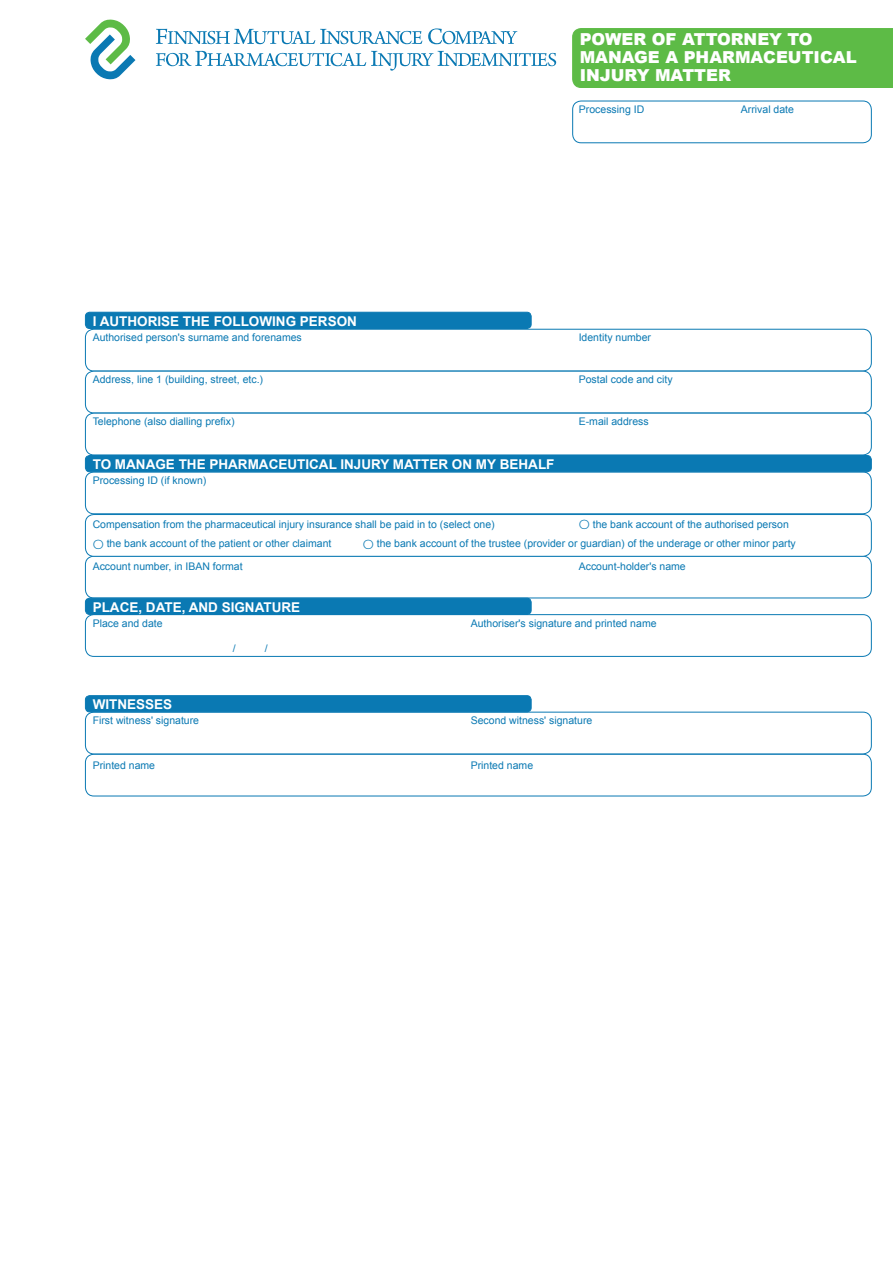
<style>
.page{position:relative;width:893px;height:1263px;background:#fff}
.page>*{position:absolute;margin:0;border:0;box-sizing:border-box;transform-origin:0 0}
.t1{font:900 16.5px/18px "Arial";color:#fff}
.t2{font:700 13.5px "Arial";color:#fff}
.t3{font:10.5px "Arial";color:#0a79b3}
.s1{font-family:"Gill Sans";font-weight:300;font-size:13.5px}
</style>
<div class="page">
<div style="left:85px;top:754px;width:787px;height:42px;border:1px solid #0a79b3;border-radius:9px"></div>
<div style="left:85px;top:556px;width:787px;height:42px;border:1px solid #0a79b3;border-radius:9px"></div>
<div style="left:572px;top:28px;width:321px;height:60px;background:#5dbb46"></div>
<div style="left:85px;top:329px;width:787px;height:42px;border:1px solid #0a79b3;border-radius:9px"></div>
<div style="left:85px;top:312px;width:446px;height:16px;background:#0a79b3;border-radius:4px"></div>
<div style="left:85px;top:312px;width:446px;height:17px;border:1px solid #0a79b3;border-radius:4px"></div>
<div style="left:572px;top:101px;width:300px;height:42px;border:1px solid #0a79b3;border-radius:9px"></div>
<div style="left:85px;top:472px;width:787px;height:42px;border:1px solid #0a79b3;border-radius:9px"></div>
<div style="left:85px;top:455px;width:786px;height:17px;background:#0a79b3;border-radius:4px"></div>
<div style="left:85px;top:455px;width:787px;height:17px;border:1px solid #0a79b3;border-radius:4px"></div>
<div style="left:85px;top:514px;width:787px;height:43px;border:1px solid #0a79b3;border-radius:9px"></div>
<div style="left:85px;top:371px;width:787px;height:42px;border:1px solid #0a79b3;border-radius:9px"></div>
<div style="left:85px;top:413px;width:787px;height:42px;border:1px solid #0a79b3;border-radius:9px"></div>
<div style="left:85px;top:614px;width:787px;height:43px;border:1px solid #0a79b3;border-radius:9px"></div>
<div style="left:85px;top:598px;width:446px;height:16px;background:#0a79b3;border-radius:4px"></div>
<div style="left:85px;top:598px;width:446px;height:17px;border:1px solid #0a79b3;border-radius:4px"></div>
<div style="left:85px;top:712px;width:787px;height:42px;border:1px solid #0a79b3;border-radius:9px"></div>
<div style="left:85px;top:696px;width:446px;height:16px;background:#0a79b3;border-radius:4px"></div>
<div style="left:85px;top:695px;width:446px;height:17px;border:1px solid #0a79b3;border-radius:4px"></div>
<svg style="left:156px;top:51px;width:400px;height:20px"></svg>
<svg style="left:156px;top:28px;width:361px;height:16px"></svg>
<svg style="left:85px;top:19px;width:50px;height:61px"></svg>
<h1 class="t1" style="left:580px;top:29px;width:278px">POWER OF ATTORNEY TO<br>MANAGE A PHARMACEUTICAL<br>INJURY MATTER</h1>
<p class="t3" style="left:579px;top:103px;width:67px">Processing ID</p>
<p class="t3" style="left:741px;top:103px;width:55px">Arrival date</p>
<p class="t2" style="left:93px;top:314px;width:266px">I AUTHORISE THE FOLLOWING PERSON</p>
<p class="t3" style="left:93px;top:331px;width:211px">Authorised person's surname and forenames</p>
<p class="t3" style="left:579px;top:331px;width:74px">Identity number</p>
<p class="t3" style="left:93px;top:373px;width:172px">Address, line 1 (building, street, etc.)</p>
<p class="t3" style="left:579px;top:373px;width:95px">Postal code and city</p>
<p class="t3" style="left:93px;top:415px;width:143px">Telephone (also dialling prefix)</p>
<p class="t3" style="left:579px;top:415px;width:72px">E-mail address</p>
<p class="t2" style="left:93px;top:457px;width:463px">TO MANAGE THE PHARMACEUTICAL INJURY MATTER ON MY BEHALF</p>
<p class="t3" style="left:93px;top:475px;width:115px">Processing ID (if known)</p>
<p class="t3" style="left:93px;top:518px;width:404px">Compensation from the pharmaceutical injury insurance shall be paid in to (select one)</p>
<p class="t3" style="left:579px;top:518px;width:212px"><span class="s1">O</span> the bank account of the authorised person</p>
<p class="t3" style="left:93px;top:538px;width:240px"><span class="s1">O</span> the bank account of the patient or other claimant</p>
<p class="t3" style="left:363px;top:538px;width:435px"><span class="s1">O</span> the bank account of the trustee (provider or guardian) of the underage or other minor party</p>
<p class="t3" style="left:93px;top:560px;width:151px">Account number, in IBAN format</p>
<p class="t3" style="left:579px;top:560px;width:109px">Account-holder's name</p>
<p class="t2" style="left:93px;top:600px;width:209px">PLACE, DATE, AND SIGNATURE</p>
<p class="t3" style="left:93px;top:617px;width:72px">Place and date</p>
<p class="t3" style="left:471px;top:617px;width:187px">Authoriser's signature and printed name</p>
<p class="t3" style="left:233px;top:643px;width:4px">/</p>
<p class="t3" style="left:265px;top:643px;width:4px">/</p>
<p class="t2" style="left:93px;top:697px;width:81px">WITNESSES</p>
<p class="t3" style="left:93px;top:715px;width:108px">First witness' signature</p>
<p class="t3" style="left:471px;top:715px;width:123px">Second witness' signature</p>
<p class="t3" style="left:93px;top:760px;width:64px">Printed name</p>
<p class="t3" style="left:471px;top:760px;width:64px">Printed name</p>
</div>
